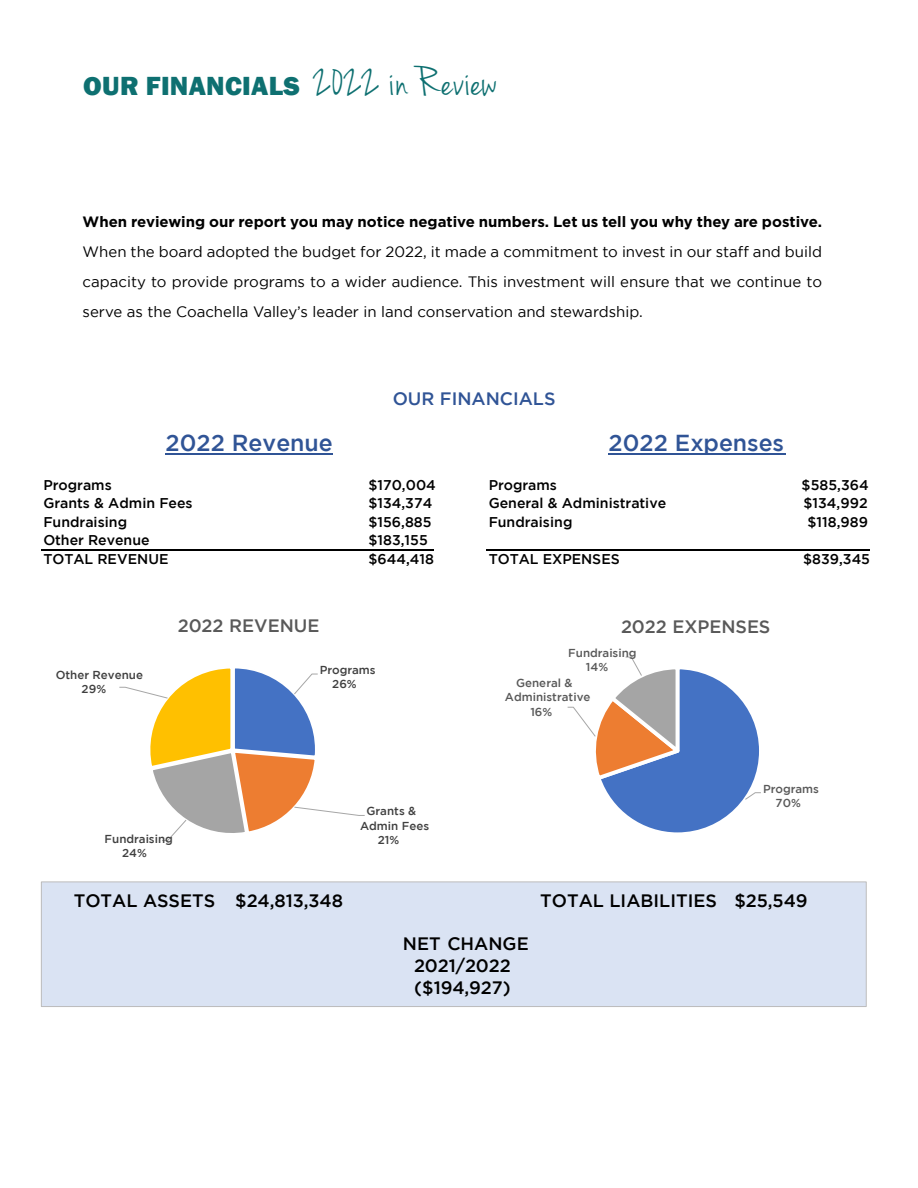
<style>
.page{position:relative;width:918px;height:1188px;background:#fff}
.page>*{position:absolute;margin:0;border:0;box-sizing:border-box;transform-origin:0 0}
.t1{font:800 27px "Franklin Gothic";letter-spacing:.01em;color:#0e7071}
.t2{font:500 23.1px "Gotham";color:#305496}
.t3{font:500 18px/21.8px "Gotham";letter-spacing:-.005em;color:#000;text-align:center}
.t4{font:500 18px "Gotham";color:#595959}
.t5{font:500 18px "Gotham";color:#305496}
.t6{font:15px/30px "Gotham";color:#000;text-align:justify}
.t7{font:700 15px "Gotham";color:#000}
.t8{font:500 14.1px "Gotham";color:#000}
.t9{font:500 11.55px/14.1px "Gotham";color:#404040;text-align:center}
.t10{font:500 11.55px/14.1px "Gotham";color:#595959;text-align:center}
.s1{font-family:"Jenna Sue";font-weight:400;font-size:45px}
</style>
<div class="page">
<hr style="left:166px;top:454px;width:167px;height:1px;background:#305496">
<hr style="left:608px;top:454px;width:178px;height:1px;background:#305496">
<hr style="left:41px;top:549px;width:392px;height:2px;background:#000">
<hr style="left:486px;top:549px;width:384px;height:2px;background:#000">
<svg style="left:567px;top:656px;width:194px;height:177px"></svg>
<div style="left:41px;top:882px;width:825px;height:125px;background:#dae3f3"></div>
<div style="left:41px;top:881px;width:826px;height:126px;border:1px solid #bcbcbc"></div>
<svg style="left:119px;top:668px;width:246px;height:173px"></svg>
<h1 class="t1" style="left:83px;top:69px;width:415px">OUR FINANCIALS <span class="s1">2022 in Review</span></h1>
<p class="t7" style="left:83px;top:213px;width:741px">When reviewing our report you may notice negative numbers. Let us tell you why they are postive.</p>
<p class="t6" style="left:83px;top:236px;width:741px">When the board adopted the budget for 2022, it made a commitment to invest in our staff and build capacity to provide programs to a wider audience. This investment will ensure that we continue to serve as the Coachella Valley’s leader in land conservation and stewardship.</p>
<p class="t5" style="left:393px;top:388px;width:164px">OUR FINANCIALS</p>
<h2 class="t2" style="left:166px;top:430px;width:169px">2022 Revenue</h2>
<h2 class="t2" style="left:608px;top:430px;width:177px">2022 Expenses</h2>
<p class="t8" style="left:43px;top:477px;width:70px">Programs</p>
<p class="t8" style="left:368px;top:477px;width:69px">$170,004</p>
<p class="t8" style="left:489px;top:477px;width:70px">Programs</p>
<p class="t8" style="left:802px;top:477px;width:69px">$585,364</p>
<p class="t8" style="left:43px;top:495px;width:151px">Grants &amp; Admin Fees</p>
<p class="t8" style="left:368px;top:495px;width:65px">$134,374</p>
<p class="t8" style="left:489px;top:495px;width:179px">General &amp; Administrative</p>
<p class="t8" style="left:804px;top:495px;width:66px">$134,992</p>
<p class="t8" style="left:43px;top:514px;width:85px">Fundraising</p>
<p class="t8" style="left:368px;top:514px;width:65px">$156,885</p>
<p class="t8" style="left:489px;top:514px;width:85px">Fundraising</p>
<p class="t8" style="left:808px;top:514px;width:62px">$118,989</p>
<p class="t8" style="left:43px;top:532px;width:108px">Other Revenue</p>
<p class="t8" style="left:368px;top:532px;width:61px">$183,155</p>
<p class="t8" style="left:43px;top:551px;width:127px">TOTAL REVENUE</p>
<p class="t8" style="left:368px;top:551px;width:67px">$644,418</p>
<p class="t8" style="left:489px;top:551px;width:133px">TOTAL EXPENSES</p>
<p class="t8" style="left:803px;top:551px;width:68px">$839,345</p>
<p class="t9" style="left:82px;top:667px;width:63px;text-align:left;text-indent:-26px">Other Revenue<br>29%</p>
<p class="t4" style="left:178px;top:616px;width:143px">2022 REVENUE</p>
<p class="t9" style="left:320px;top:663px;width:58px">Programs<br>26%</p>
<p class="t9" style="left:360px;top:804px;width:71px">Grants &amp;<br>Admin Fees</p>
<p class="t9" style="left:105px;top:832px;width:70px">Fundraising</p>
<p class="t9" style="left:378px;top:832px;width:23px">21%</p>
<p class="t9" style="left:122px;top:846px;width:26px">24%</p>
<p class="t4" style="left:621px;top:616px;width:151px">2022 EXPENSES</p>
<p class="t10" style="left:586px;top:646px;width:52px;text-align:left;text-indent:-18px">Fundraising<br>14%</p>
<p class="t10" style="left:516px;top:676px;width:58px">General &amp;</p>
<p class="t10" style="left:505px;top:690px;width:87px">Administrative</p>
<p class="t10" style="left:530px;top:704px;width:24px">16%</p>
<p class="t10" style="left:763px;top:781px;width:58px">Programs<br>70%</p>
<p class="t3" style="left:74px;top:889px;width:271px">TOTAL ASSETS $24,813,348</p>
<p class="t3" style="left:540px;top:889px;width:269px">TOTAL LIABILITIES $25,549</p>
<p class="t3" style="left:403px;top:933px;width:127px">NET CHANGE<br>2021/2022 ($194,927)</p>
</div>
